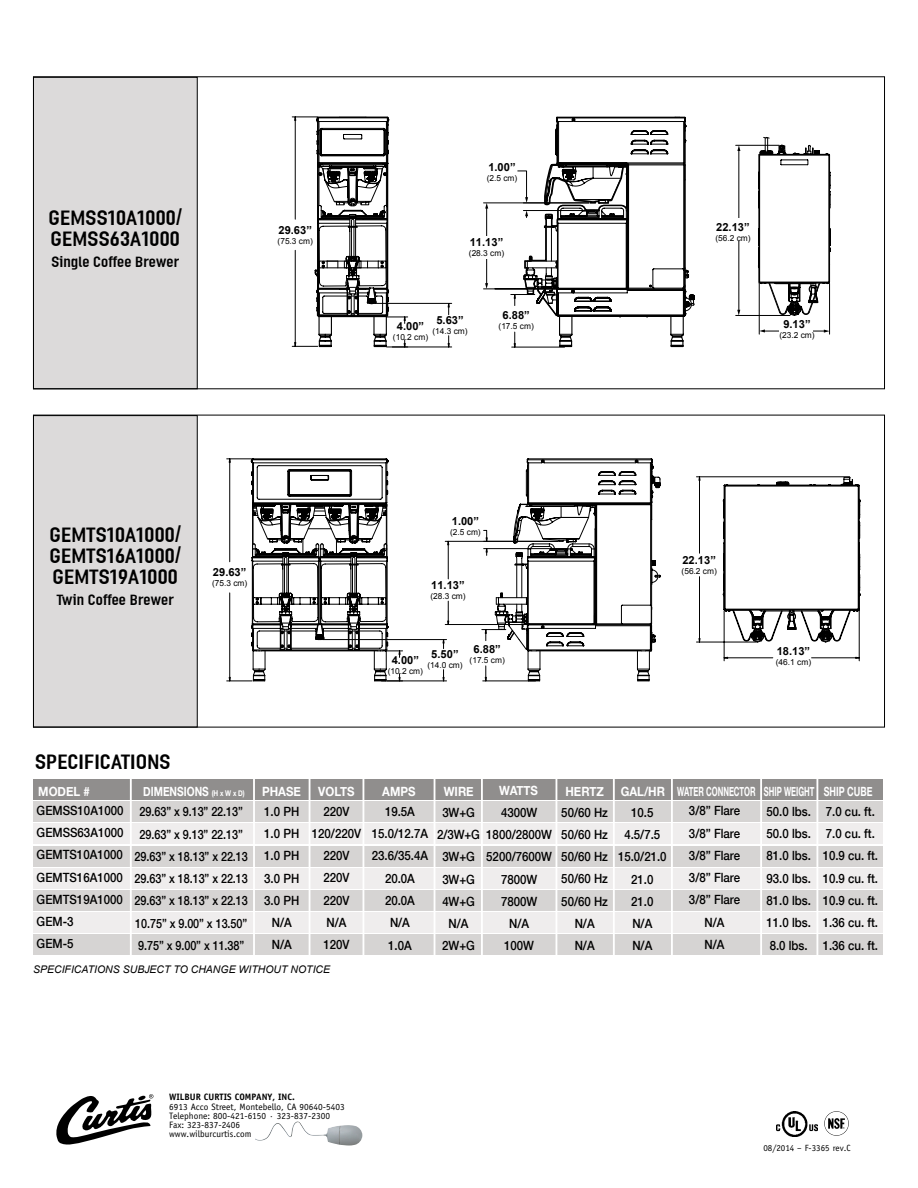
<style>
.page{position:relative;width:918px;height:1188px;background:#fff}
.page>*{position:absolute;margin:0;border:0;box-sizing:border-box;transform-origin:0 0}
.t1{font:21px/21px "Linotype Ordinar";color:#000}
.t2{font:15px "Linotype Ordinar";color:#000}
.t3{font:500 12.75px/22.2px "Helvetica Neue";color:#000;text-align:center;scale:.9 1}
.t4{font:500 12.75px/22.2px "Helvetica Neue";color:#000;text-align:center;scale:.85 1}
.t5{font:700 12.75px "Helvetica Neue";color:#fff;scale:.9 1}
.t6{font:700 12.75px "Helvetica Neue";color:#fff;scale:.6 1}
.t7{font:700 12.75px "Helvetica Neue";color:#fff;scale:.8 1}
.t8{font:700 12.75px "Helvetica Neue";color:#fff;scale:.7 1}
.t9{font:700 11.1px "Arial";color:#000}
.t10{font:italic 10.5px "Arial";color:#000}
.t11{font:9.3px/9.3px "Officina Sans";color:#000}
.t12{font:700 9.3px "Officina Sans";color:#000}
.t13{font:9px "Officina Sans";color:#000}
.t14{font:8.4px "Arial";color:#000}
.s1{font-size:7.95px}
</style>
<div class="page">
<div style="left:33px;top:934px;width:849px;height:20px;background:#d6d4d3"></div>
<div style="left:33px;top:912px;width:849px;height:21px;background:#efeded"></div>
<div style="left:33px;top:890px;width:849px;height:21px;background:#d6d4d3"></div>
<div style="left:33px;top:868px;width:849px;height:21px;background:#efeded"></div>
<div style="left:33px;top:846px;width:849px;height:21px;background:#d6d4d3"></div>
<div style="left:33px;top:823px;width:849px;height:21px;background:#efeded"></div>
<svg style="left:824px;top:1111px;width:25px;height:25px"></svg>
<div style="left:825px;top:1112px;width:23px;height:23px;background:#fff;border-radius:50%"></div>
<svg style="left:828px;top:1118px;width:17px;height:11px"></svg>
<img style="left:777px;top:1111px;width:41px;height:26px">
<svg style="left:56px;top:1094px;width:98px;height:51px"></svg>
<img style="left:255px;top:1121px;width:97px;height:25px">
<div style="left:33px;top:77px;width:165px;height:312px;background:#dcdada;border:1px solid #000101"></div>
<div style="left:33px;top:779px;width:849px;height:21px;background:#908e8d"></div>
<div style="left:33px;top:801px;width:849px;height:21px;background:#d6d4d3"></div>
<hr style="left:130px;top:778px;width:2px;height:185px;background:#fff">
<hr style="left:253px;top:775px;width:2px;height:211px;background:#fff">
<hr style="left:309px;top:775px;width:1px;height:211px;background:#fff">
<hr style="left:363px;top:775px;width:1px;height:203px;background:#fff">
<hr style="left:434px;top:775px;width:1px;height:208px;background:#fff">
<hr style="left:481px;top:778px;width:2px;height:201px;background:#fff">
<hr style="left:556px;top:775px;width:1px;height:199px;background:#fff">
<hr style="left:613px;top:775px;width:2px;height:199px;background:#fff">
<hr style="left:671px;top:774px;width:2px;height:200px;background:#fff">
<hr style="left:760px;top:778px;width:2px;height:200px;background:#fff">
<hr style="left:816px;top:762px;width:2px;height:200px;background:#fff">
<div style="left:33px;top:415px;width:165px;height:312px;background:#dcdada;border:1px solid #000101"></div>
<svg style="left:316px;top:116px;width:515px;height:202px"></svg>
<hr style="left:484px;top:289px;width:72px;height:1px;background:#000">
<hr style="left:484px;top:203px;width:105px;height:1px;background:#000">
<hr style="left:486px;top:250px;width:1px;height:34px;background:#000">
<svg style="left:485px;top:283px;width:3px;height:6px"></svg>
<hr style="left:486px;top:208px;width:1px;height:34px;background:#000">
<svg style="left:485px;top:203px;width:3px;height:6px"></svg>
<div style="left:449px;top:236px;width:54px;height:23px;background:#fff"></div>
<hr style="left:387px;top:347px;width:65px;height:1px;background:#000">
<hr style="left:369px;top:303px;width:83px;height:1px;background:#000">
<svg style="left:292px;top:117px;width:116px;height:231px"></svg>
<svg style="left:448px;top:336px;width:2px;height:11px"></svg>
<svg style="left:448px;top:304px;width:2px;height:11px"></svg>
<svg style="left:511px;top:117px;width:319px;height:231px"></svg>
<svg style="left:696px;top:476px;width:164px;height:186px"></svg>
<hr style="left:445px;top:541px;width:113px;height:1px;background:#000">
<hr style="left:445px;top:624px;width:81px;height:1px;background:#000">
<hr style="left:448px;top:541px;width:1px;height:38px;background:#000">
<svg style="left:447px;top:601px;width:2px;height:23px"></svg>
<hr style="left:724px;top:611px;width:1px;height:50px;background:#000">
<hr style="left:859px;top:611px;width:1px;height:50px;background:#000">
<hr style="left:724px;top:658px;width:49px;height:1px;background:#000">
<hr style="left:812px;top:658px;width:47px;height:1px;background:#000">
<hr style="left:696px;top:642px;width:60px;height:1px;background:#000">
<hr style="left:696px;top:477px;width:152px;height:1px;background:#000">
<hr style="left:699px;top:577px;width:1px;height:65px;background:#000">
<hr style="left:699px;top:477px;width:1px;height:76px;background:#000">
<hr style="left:381px;top:681px;width:66px;height:1px;background:#000">
<hr style="left:323px;top:639px;width:124px;height:1px;background:#000">
<svg style="left:227px;top:458px;width:176px;height:224px"></svg>
<hr style="left:483px;top:681px;width:53px;height:1px;background:#000">
<svg style="left:482px;top:458px;width:179px;height:223px"></svg>
<h1 class="t1" style="left:49px;top:207px;width:135px">GEMSS10A1000/<br>GEMSS63A1000</h1>
<p class="t2" style="left:52px;top:253px;width:129px">Single Coffee Brewer</p>
<p class="t9" style="left:279px;top:222px;width:35px">29.63”</p>
<p class="t14" style="left:278px;top:235px;width:37px">(75.3 cm)</p>
<p class="t9" style="left:488px;top:159px;width:29px">1.00”</p>
<p class="t14" style="left:487px;top:172px;width:32px">(2.5 cm)</p>
<p class="t9" style="left:470px;top:234px;width:35px">11.13”</p>
<p class="t14" style="left:469px;top:247px;width:37px">(28.3 cm)</p>
<p class="t9" style="left:436px;top:313px;width:29px">5.63”</p>
<p class="t14" style="left:432px;top:326px;width:37px">(14.3 cm)</p>
<p class="t9" style="left:397px;top:319px;width:29px">4.00”</p>
<p class="t14" style="left:393px;top:332px;width:37px">(10.2 cm)</p>
<p class="t9" style="left:503px;top:308px;width:29px">6.88”</p>
<p class="t14" style="left:499px;top:321px;width:37px">(17.5 cm)</p>
<p class="t9" style="left:716px;top:219px;width:35px">22.13”</p>
<p class="t14" style="left:715px;top:232px;width:37px">(56.2 cm)</p>
<p class="t9" style="left:783px;top:317px;width:29px">9.13”</p>
<p class="t14" style="left:779px;top:330px;width:37px">(23.2 cm)</p>
<h1 class="t1" style="left:50px;top:524px;width:133px;text-align:justify">GEMTS10A1000/ GEMTS16A1000/ GEMTS19A1000</h1>
<p class="t2" style="left:57px;top:590px;width:119px">Twin Coffee Brewer</p>
<p class="t9" style="left:213px;top:565px;width:35px">29.63”</p>
<p class="t14" style="left:212px;top:578px;width:37px">(75.3 cm)</p>
<p class="t9" style="left:452px;top:514px;width:29px">1.00”</p>
<p class="t14" style="left:450px;top:527px;width:32px">(2.5 cm)</p>
<p class="t9" style="left:431px;top:578px;width:35px">11.13”</p>
<p class="t14" style="left:430px;top:591px;width:37px">(28.3 cm)</p>
<p class="t9" style="left:474px;top:642px;width:29px">6.88”</p>
<p class="t14" style="left:470px;top:655px;width:37px">(17.5 cm)</p>
<p class="t9" style="left:431px;top:647px;width:29px">5.50”</p>
<p class="t14" style="left:427px;top:660px;width:37px">(14.0 cm)</p>
<p class="t9" style="left:392px;top:653px;width:29px">4.00”</p>
<p class="t14" style="left:388px;top:666px;width:37px">(10.2 cm)</p>
<p class="t9" style="left:682px;top:553px;width:35px">22.13”</p>
<p class="t14" style="left:682px;top:566px;width:37px">(56.2 cm)</p>
<p class="t9" style="left:777px;top:644px;width:35px">18.13”</p>
<p class="t14" style="left:776px;top:656px;width:37px">(46.1 cm)</p>
<h1 class="t1" style="left:35px;top:751px;width:137px">SPECIFICATIONS</h1>
<p class="t5" style="left:38px;top:780px;width:59px">MODEL #</p>
<p class="t7" style="left:143px;top:780px;width:128px">DIMENSIONS <span class="s1">(H x W x D)</span></p>
<p class="t5" style="left:262px;top:780px;width:45px">PHASE</p>
<p class="t5" style="left:318px;top:780px;width:42px">VOLTS</p>
<p class="t5" style="left:382px;top:780px;width:39px">AMPS</p>
<p class="t5" style="left:444px;top:780px;width:35px">WIRE</p>
<p class="t5" style="left:499px;top:779px;width:45px">WATTS</p>
<p class="t5" style="left:565px;top:780px;width:44px">HERTZ</p>
<p class="t5" style="left:621px;top:780px;width:51px">GAL/HR</p>
<p class="t3" style="left:37px;top:799px;width:98px;text-align:left">GEMSS10A1000<br>GEMSS63A1000<br>GEMTS10A1000<br>GEMTS16A1000<br>GEMTS19A1000<br>GEM-3<br>GEM-5</p>
<p class="t4" style="left:135px;top:800px;width:135px">29.63” x 9.13” 22.13”<br>29.63” x 9.13” 22.13”<br>29.63” x 18.13” x 22.13<br>29.63” x 18.13” x 22.13<br>29.63” x 18.13” x 22.13<br>10.75” x 9.00” x 13.50”<br>9.75” x 9.00” x 11.38”</p>
<p class="t3" style="left:312px;top:799px;width:56px">220V<br>120/220V<br>220V<br>220V<br>220V<br>N/A<br>120V</p>
<p class="t3" style="left:264px;top:800px;width:40px">1.0 PH<br>1.0 PH<br>1.0 PH<br>3.0 PH<br>3.0 PH<br>N/A<br>N/A</p>
<p class="t3" style="left:372px;top:800px;width:64px">19.5A<br>15.0/12.7A<br>23.6/35.4A<br>20.0A<br>20.0A<br>N/A<br>1.0A</p>
<p class="t3" style="left:437px;top:801px;width:49px">3W+G<br>2/3W+G<br>3W+G<br>3W+G<br>4W+G<br>N/A<br>2W+G</p>
<p class="t3" style="left:486px;top:801px;width:75px">4300W<br>1800/2800W<br>5200/7600W<br>7800W<br>7800W<br>N/A<br>100W</p>
<p class="t3" style="left:561px;top:800px;width:53px">50/60 Hz<br>50/60 Hz<br>50/60 Hz<br>50/60 Hz<br>50/60 Hz<br>N/A<br>N/A</p>
<p class="t3" style="left:618px;top:801px;width:56px">10.5<br>4.5/7.5<br>15.0/21.0<br>21.0<br>21.0<br>N/A<br>N/A</p>
<p class="t10" style="left:33px;top:963px;width:299px">SPECIFICATIONS SUBJECT TO CHANGE WITHOUT NOTICE</p>
<p class="t6" style="left:677px;top:780px;width:132px">WATER CONNECTOR</p>
<p class="t3" style="left:689px;top:799px;width:58px">3/8” Flare<br>3/8” Flare<br>3/8” Flare<br>3/8” Flare<br>3/8” Flare<br>N/A<br>N/A</p>
<p class="t6" style="left:764px;top:780px;width:86px">SHIP WEIGHT</p>
<p class="t3" style="left:767px;top:800px;width:51px;text-align:justify">50.0 lbs.<br>50.0 lbs.<br>81.0 lbs.<br>93.0 lbs.<br>81.0 lbs.<br>11.0 lbs.<br>8.0 lbs.</p>
<p class="t8" style="left:824px;top:780px;width:71px">SHIP CUBE</p>
<p class="t3" style="left:823px;top:800px;width:63px;text-align:left">7.0 cu. ft.<br>7.0 cu. ft.<br>10.9 cu. ft.<br>10.9 cu. ft.<br>10.9 cu. ft.<br>1.36 cu. ft.<br>1.36 cu. ft.</p>
<p class="t12" style="left:169px;top:1091px;width:127px">WILBUR CURTIS COMPANY, INC.</p>
<p class="t11" style="left:169px;top:1102px;width:177px">6913 Acco Street, Montebello, CA 90640-5403<br>Telephone: 800-421-6150 · 323-837-2300<br>Fax: 323-837-2406<br>www.wilburcurtis.com</p>
<p class="t13" style="left:763px;top:1143px;width:89px">08/2014 – F-3365 rev.C</p>
</div>
